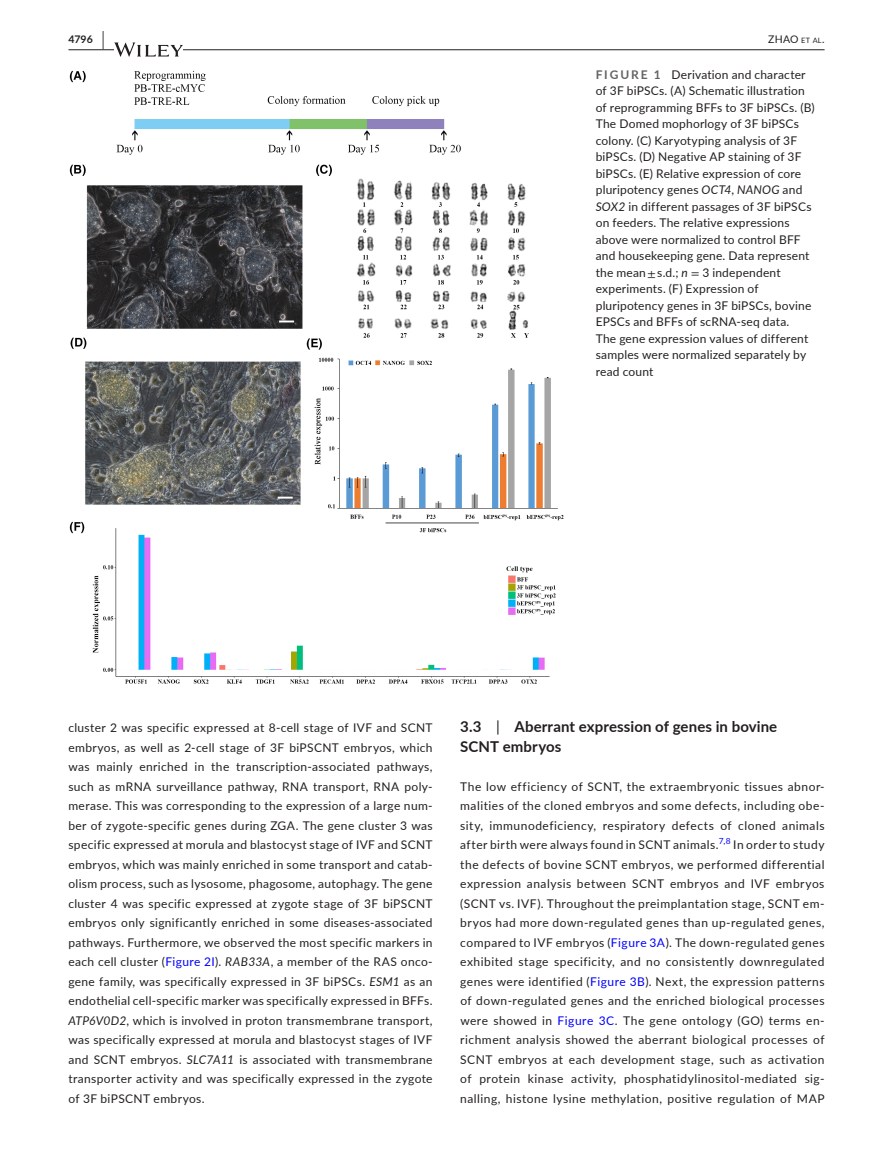
<style>
.page{position:relative;width:893px;height:1174px;background:#fff}
.page>*{position:absolute;margin:0;border:0;box-sizing:border-box;transform-origin:0 0}
.t1{font:700 15px/19.5px "Lato";letter-spacing:.005em;color:#231f20}
.t2{font:12px/19.5px "Lato";letter-spacing:.015em;color:#231f20;text-align:justify}
.t3{font:10.5px "Lato";color:#231f20}
.t4{font:700 10.5px "Lato";color:#231f20}
.t5{font:8.4px "Lato";color:#00f}
.s1{font-size:19.5px}
.s2{font-size:7.35px}
.s3{font-weight:700;color:#636366}
.s4{font-style:italic}
.s5{font-family:"STIX"}
.s6{color:#00f}
.s7{font-weight:400}
</style>
<div class="page">
<hr style="left:68px;top:49px;width:756px;height:1px;background:#231f20">
<svg style="left:114px;top:42px;width:69px;height:15px"></svg>
<img style="left:69px;top:70px;width:495px;height:614px">
<p class="t4" style="left:68px;top:31px;width:37px">4796 <span class="s1">|</span></p>
<p class="t3" style="left:768px;top:31px;width:58px">ZHAO <span class="s2">et al</span>.</p>
<p class="t2" style="left:596px;top:66px;width:220px;line-height:16.5px;text-align:left"><span class="s3">FIGURE 1</span> Derivation and character of 3F biPSCs. (A) Schematic illustration of reprogramming BFFs to 3F biPSCs. (B)<br>The Domed mophorlogy of 3F biPSCs colony. (C) Karyotyping analysis of 3F biPSCs. (D) Negative AP staining of 3F biPSCs. (E) Relative expression of core pluripotency genes <span class="s4">OCT4</span>, <span class="s4">NANOG</span> and <span class="s4">SOX2</span> in different passages of 3F biPSCs on feeders. The relative expressions above were normalized to control BFF and housekeeping gene. Data represent the mean <span class="s5">±</span> s.d.; <span class="s4">n</span> <span class="s5">=</span> 3 independent experiments. (F) Expression of pluripotency genes in 3F biPSCs, bovine EPSCs and BFFs of scRNA-seq data.<br>The gene expression values of different samples were normalized separately by read count</p>
<p class="t2" style="left:68px;top:717px;width:366px">cluster 2 was specific expressed at 8-cell stage of IVF and SCNT embryos, as well as 2-cell stage of 3F biPSCNT embryos, which was mainly enriched in the transcription-associated pathways, such as mRNA surveillance pathway, RNA transport, RNA poly&shy;merase. This was corresponding to the expression of a large num&shy;ber of zygote-specific genes during ZGA. The gene cluster 3 was specific expressed at morula and blastocyst stage of IVF and SCNT embryos, which was mainly enriched in some transport and catab&shy;olism process, such as lysosome, phagosome, autophagy. The gene cluster 4 was specific expressed at zygote stage of 3F biPSCNT embryos only significantly enriched in some diseases-associated pathways. Furthermore, we observed the most specific markers in each cell cluster (<span class="s6">Figure 2I</span>). <span class="s4">RAB33A</span>, a member of the RAS onco&shy;gene family, was specifically expressed in 3F biPSCs. <span class="s4">ESM1</span> as an endothelial cell-specific marker was specifically expressed in BFFs.<br><span class="s4">ATP6V0D2</span>, which is involved in proton transmembrane transport, was specifically expressed at morula and blastocyst stages of IVF and SCNT embryos. <span class="s4">SLC7A11</span> is associated with transmembrane transporter activity and was specifically expressed in the zygote of 3F biPSCNT embryos.</p>
<p class="t1" style="left:460px;top:716px;width:319px">3.3 <span class="s7">|</span> Aberrant expression of genes in bovine<br>SCNT embryos</p>
<p class="t2" style="left:460px;top:776px;width:366px">The low efficiency of SCNT, the extraembryonic tissues abnor&shy;malities of the cloned embryos and some defects, including obe&shy;sity, immunodeficiency, respiratory defects of cloned animals after birth were always found in SCNT animals.</p>
<p class="t5" style="left:719px;top:835px;width:13px">7,8</p>
<p class="t2" style="left:460px;top:834px;width:366px;text-indent:273px">In order to study the defects of bovine SCNT embryos, we performed differential expression analysis between SCNT embryos and IVF embryos (SCNT vs. IVF). Throughout the preimplantation stage, SCNT em&shy;bryos had more down-regulated genes than up-regulated genes, compared to IVF embryos (<span class="s6">Figure 3A</span>). The down-regulated genes exhibited stage specificity, and no consistently downregulated genes were identified (<span class="s6">Figure 3B</span>). Next, the expression patterns of down-regulated genes and the enriched biological processes were showed in <span class="s6">Figure 3C</span>. The gene ontology (GO) terms en&shy;richment analysis showed the aberrant biological processes of SCNT embryos at each development stage, such as activation of protein kinase activity, phosphatidylinositol-mediated sig&shy;nalling, histone lysine methylation, positive regulation of MAP</p>
</div>
